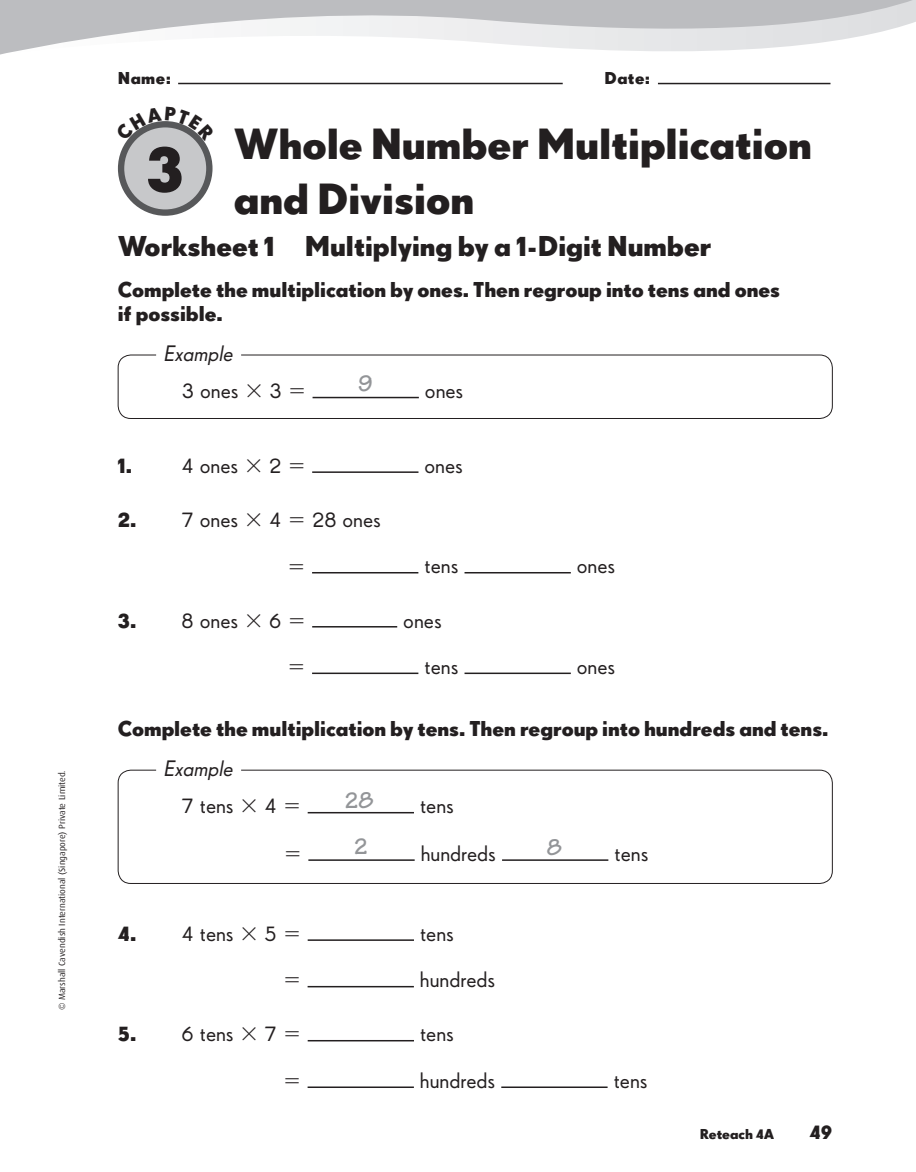
<style>
.page{position:relative;width:916px;height:1172px;background:#fff}
.page>*{position:absolute;margin:0;border:0;box-sizing:border-box;transform-origin:0 0}
.t1{font:700 69.6px "Drescher Grotesk BT";color:#231f20}
.t2{font:700 45.6px/54.8px "Drescher Grotesk BT";color:#231f20}
.t3{font:30px "Drescher Grotesk MC Bold";color:#231f20}
.t4{font:700 24px/46.7px "Tekton";color:#939598;text-align:center}
.t5{font:22.5px/24px "Drescher Grotesk MC Bold";color:#231f20}
.t6{font:22.5px "Drescher Grotesk MC";color:#231f20}
.t7{font:italic 22.5px/37.3px "Drescher Grotesk MC";color:#231f20}
.t8{font:22.5px "Mathematical Pi 1";color:#231f20}
.t9{font:700 21px "Drescher Grotesk BT";color:#231f20}
.t10{font:18px "Drescher Grotesk MC Bold";letter-spacing:.025em;color:#231f20}
.t11{font:700 15px "Drescher Grotesk BT";color:#231f20}
.t12{font:9px "Dax";color:#231f20}
.s1{font-style:normal}
.s2{font-family:"Mathematical Pi 1";font-style:normal}
.s3{font-family:"Drescher Grotesk MC Bold"}
.s4{font-family:"Mathematical Pi 1"}
</style>
<div class="page">
<svg style="left:0;top:0;width:916px;height:55px"></svg>
<hr style="left:178px;top:83px;width:385px;height:1px;background:#231f20">
<hr style="left:658px;top:83px;width:172px;height:1px;background:#231f20">
<div style="left:121px;top:124px;width:88px;height:88px;background:#c7c8ca;border-radius:50%"></div>
<div style="left:118px;top:121px;width:95px;height:95px;border:6px solid #57585a;border-radius:50%"></div>
<div style="left:118px;top:354px;width:715px;height:65px;border:1px solid #231f20;border-radius:13px"></div>
<hr style="left:313px;top:396px;width:106px;height:2px;background:#231f20">
<hr style="left:312px;top:471px;width:106px;height:2px;background:#231f20">
<hr style="left:312px;top:572px;width:106px;height:1px;background:#231f20">
<hr style="left:465px;top:572px;width:106px;height:1px;background:#231f20">
<hr style="left:312px;top:626px;width:85px;height:1px;background:#231f20">
<hr style="left:312px;top:672px;width:106px;height:2px;background:#231f20">
<hr style="left:465px;top:672px;width:106px;height:2px;background:#231f20">
<div style="left:118px;top:769px;width:715px;height:114px;border:1px solid #231f20;border-radius:13px"></div>
<hr style="left:308px;top:811px;width:106px;height:2px;background:#231f20">
<hr style="left:308px;top:859px;width:107px;height:1px;background:#231f20">
<hr style="left:502px;top:859px;width:106px;height:1px;background:#231f20">
<hr style="left:308px;top:939px;width:106px;height:1px;background:#231f20">
<hr style="left:308px;top:985px;width:106px;height:2px;background:#231f20">
<hr style="left:308px;top:1039px;width:106px;height:2px;background:#231f20">
<hr style="left:308px;top:1086px;width:106px;height:1px;background:#231f20">
<hr style="left:501px;top:1086px;width:107px;height:1px;background:#231f20">
<svg style="left:126px;top:121px;width:78px;height:20px"></svg>
<p class="t12" style="left:57px;top:1009px;width:241px;rotate:-90deg">© Marshall Cavendish International (Singapore) Private Limited.</p>
<p class="t10" style="left:118px;top:67px;width:54px">Name:</p>
<p class="t10" style="left:605px;top:67px;width:47px">Date:</p>
<h1 class="t1" style="left:146px;top:127px;width:40px">3</h1>
<h2 class="t2" style="left:234px;top:116px;width:580px">Whole Number Multiplication and Division</h2>
<h3 class="t3" style="left:118px;top:228px;width:595px">Worksheet 1 Multiplying by a 1-Digit Number</h3>
<p class="t5" style="left:118px;top:277px;width:664px">Complete the multiplication by ones. Then regroup into tens and ones if possible.</p>
<p class="t7" style="left:182px;top:335px;width:126px;text-indent:-19px">Example<br><span class="s1">3 ones</span> <span class="s2">3</span> <span class="s1">3</span> <span class="s2">5</span></p>
<p class="t4" style="left:358px;top:359px;width:16px">9</p>
<p class="t6" style="left:425px;top:378px;width:40px">ones</p>
<p class="t6" style="left:118px;top:453px;width:190px"><span class="s3">1.</span> 4 ones <span class="s4">3</span> 2 <span class="s4">5</span></p>
<p class="t6" style="left:425px;top:453px;width:40px">ones</p>
<p class="t6" style="left:118px;top:507px;width:265px"><span class="s3">2.</span> 7 ones <span class="s4">3</span> 4 <span class="s4">5</span> 28 ones</p>
<p class="t8" style="left:287px;top:556px;width:20px">5</p>
<p class="t6" style="left:424px;top:553px;width:35px">tens</p>
<p class="t6" style="left:577px;top:553px;width:40px">ones</p>
<p class="t6" style="left:118px;top:607px;width:190px"><span class="s3">3.</span> 8 ones <span class="s4">3</span> 6 <span class="s4">5</span></p>
<p class="t6" style="left:403px;top:607px;width:40px">ones</p>
<p class="t8" style="left:287px;top:656px;width:20px">5</p>
<p class="t6" style="left:424px;top:654px;width:35px">tens</p>
<p class="t6" style="left:577px;top:654px;width:40px">ones</p>
<p class="t5" style="left:118px;top:715px;width:712px">Complete the multiplication by tens. Then regroup into hundreds and tens.</p>
<p class="t7" style="left:182px;top:749px;width:122px;text-indent:-18px">Example<br><span class="s1">7 tens</span> <span class="s2">3</span> <span class="s1">4</span> <span class="s2">5</span></p>
<p class="t4" style="left:345px;top:776px;width:30px">28<br>2</p>
<p class="t6" style="left:420px;top:793px;width:35px">tens</p>
<p class="t4" style="left:547px;top:823px;width:17px">8</p>
<p class="t8" style="left:284px;top:843px;width:20px">5</p>
<p class="t6" style="left:421px;top:840px;width:77px">hundreds</p>
<p class="t6" style="left:614px;top:840px;width:35px">tens</p>
<p class="t6" style="left:118px;top:920px;width:185px"><span class="s3">4.</span> 4 tens <span class="s4">3</span> 5 <span class="s4">5</span></p>
<p class="t6" style="left:420px;top:920px;width:35px">tens</p>
<p class="t8" style="left:283px;top:969px;width:20px">5</p>
<p class="t6" style="left:420px;top:967px;width:77px">hundreds</p>
<p class="t6" style="left:118px;top:1021px;width:185px"><span class="s3">5.</span> 6 tens <span class="s4">3</span> 7 <span class="s4">5</span></p>
<p class="t6" style="left:420px;top:1021px;width:35px">tens</p>
<p class="t8" style="left:283px;top:1070px;width:20px">5</p>
<p class="t6" style="left:420px;top:1067px;width:77px">hundreds</p>
<p class="t6" style="left:614px;top:1067px;width:35px">tens</p>
<p class="t11" style="left:700px;top:1124px;width:76px">Reteach 4A</p>
<p class="t9" style="left:809px;top:1119px;width:24px">49</p>
</div>
